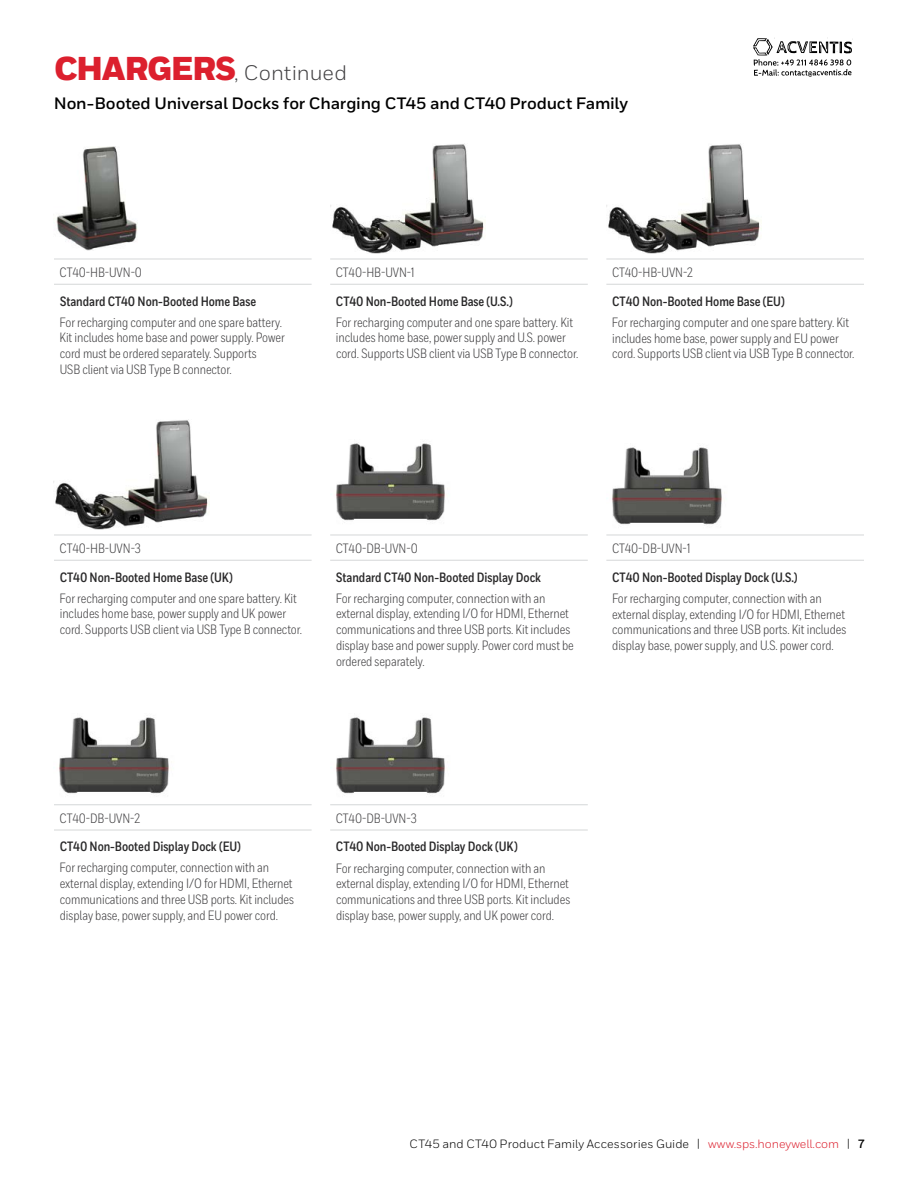
<style>
.page{position:relative;width:918px;height:1188px;background:#fff}
.page>*{position:absolute;margin:0;border:0;box-sizing:border-box;transform-origin:0 0}
.t1{font:21px "Honeywell Sans";color:#414042}
.t2{font:700 16.5px "Honeywell Sans";letter-spacing:-.01em;color:#000}
.t3{font:13.5px/15.8px "Honeywell Cond";letter-spacing:-.005em;color:#414042}
.t4{font:700 13.5px "Honeywell Cond";letter-spacing:-.005em;color:#292829}
.t5{font:12px "Honeywell Sans";color:#000}
.s1{font-weight:900;font-size:33px;color:#dc202e}
.s2{color:#dc202e}
.s3{font-weight:700}
</style>
<div class="page">
<hr style="left:54px;top:259px;width:258px;height:1px;background:#d5d7d8">
<hr style="left:330px;top:259px;width:258px;height:1px;background:#d5d7d8">
<hr style="left:606px;top:259px;width:258px;height:1px;background:#d5d7d8">
<hr style="left:54px;top:284px;width:258px;height:1px;background:#d5d7d8">
<hr style="left:330px;top:284px;width:258px;height:1px;background:#d5d7d8">
<hr style="left:606px;top:284px;width:258px;height:1px;background:#d5d7d8">
<img style="left:56px;top:147px;width:82px;height:104px">
<img style="left:330px;top:144px;width:156px;height:110px">
<img style="left:606px;top:144px;width:156px;height:110px">
<hr style="left:54px;top:535px;width:258px;height:1px;background:#d5d7d8">
<hr style="left:330px;top:535px;width:258px;height:1px;background:#d5d7d8">
<hr style="left:606px;top:535px;width:258px;height:1px;background:#d5d7d8">
<hr style="left:54px;top:560px;width:258px;height:1px;background:#d5d7d8">
<hr style="left:330px;top:560px;width:258px;height:1px;background:#d5d7d8">
<hr style="left:606px;top:560px;width:258px;height:1px;background:#d5d7d8">
<img style="left:55px;top:420px;width:154px;height:110px">
<img style="left:336px;top:443px;width:109px;height:78px">
<img style="left:612px;top:447px;width:110px;height:78px">
<hr style="left:54px;top:804px;width:258px;height:1px;background:#d5d7d8">
<hr style="left:330px;top:804px;width:258px;height:1px;background:#d5d7d8">
<hr style="left:54px;top:830px;width:258px;height:1px;background:#d5d7d8">
<hr style="left:330px;top:830px;width:258px;height:1px;background:#d5d7d8">
<img style="left:59px;top:717px;width:110px;height:77px">
<img style="left:336px;top:717px;width:109px;height:77px">
<svg style="left:753px;top:38px;width:100px;height:39px"></svg>
<h1 class="t1" style="left:54px;top:60px;width:294px"><span class="s1">CHARGERS</span>, Continued</h1>
<p class="t2" style="left:54px;top:93px;width:576px">Non-Booted Universal Docks for Charging CT45 and CT40 Product Family</p>
<p class="t3" style="left:60px;top:264px;width:84px">CT40-HB-UVN-0</p>
<p class="t3" style="left:336px;top:264px;width:80px">CT40-HB-UVN-1</p>
<p class="t3" style="left:612px;top:264px;width:83px">CT40-HB-UVN-2</p>
<p class="t4" style="left:60px;top:293px;width:198px">Standard CT40 Non-Booted Home Base</p>
<p class="t3" style="left:60px;top:314px;width:227px">For recharging computer and one spare battery.<br>Kit includes home base and power supply. Power cord must be ordered separately. Supports<br>USB client via USB Type B connector.</p>
<p class="t4" style="left:336px;top:293px;width:178px">CT40 Non-Booted Home Base (U.S.)</p>
<p class="t3" style="left:336px;top:314px;width:244px">For recharging computer and one spare battery. Kit includes home base, power supply and U.S. power cord. Supports USB client via USB Type B connector.</p>
<p class="t4" style="left:612px;top:293px;width:174px">CT40 Non-Booted Home Base (EU)</p>
<p class="t3" style="left:612px;top:314px;width:244px">For recharging computer and one spare battery. Kit includes home base, power supply and EU power cord. Supports USB client via USB Type B connector.</p>
<p class="t3" style="left:60px;top:540px;width:83px">CT40-HB-UVN-3</p>
<p class="t3" style="left:336px;top:540px;width:83px">CT40-DB-UVN-0</p>
<p class="t3" style="left:612px;top:540px;width:80px">CT40-DB-UVN-1</p>
<p class="t4" style="left:60px;top:569px;width:175px">CT40 Non-Booted Home Base (UK)</p>
<p class="t3" style="left:60px;top:590px;width:244px">For recharging computer and one spare battery. Kit includes home base, power supply and UK power cord. Supports USB client via USB Type B connector.</p>
<p class="t4" style="left:612px;top:569px;width:187px">CT40 Non-Booted Display Dock (U.S.)</p>
<p class="t3" style="left:612px;top:590px;width:236px">For recharging computer, connection with an external display, extending I/O for HDMI, Ethernet communications and three USB ports. Kit includes display base, power supply, and U.S. power cord.</p>
<p class="t4" style="left:336px;top:569px;width:206px">Standard CT40 Non-Booted Display Dock</p>
<p class="t3" style="left:336px;top:590px;width:240px">For recharging computer, connection with an external display, extending I/O for HDMI, Ethernet communications and three USB ports. Kit includes display base and power supply. Power cord must be ordered separately.</p>
<p class="t3" style="left:60px;top:810px;width:82px">CT40-DB-UVN-2</p>
<p class="t3" style="left:336px;top:810px;width:82px">CT40-DB-UVN-3</p>
<p class="t4" style="left:60px;top:838px;width:183px">CT40 Non-Booted Display Dock (EU)</p>
<p class="t3" style="left:60px;top:860px;width:236px">For recharging computer, connection with an external display, extending I/O for HDMI, Ethernet communications and three USB ports. Kit includes display base, power supply, and EU power cord.</p>
<p class="t4" style="left:336px;top:838px;width:183px">CT40 Non-Booted Display Dock (UK)</p>
<p class="t3" style="left:336px;top:860px;width:236px">For recharging computer, connection with an external display, extending I/O for HDMI, Ethernet communications and three USB ports. Kit includes display base, power supply, and UK power cord.</p>
<p class="t5" style="left:410px;top:1136px;width:456px">CT45 and CT40 Product Family Accessories Guide | <span class="s2">www.sps.honeywell.com</span> | <span class="s3">7</span></p>
</div>
